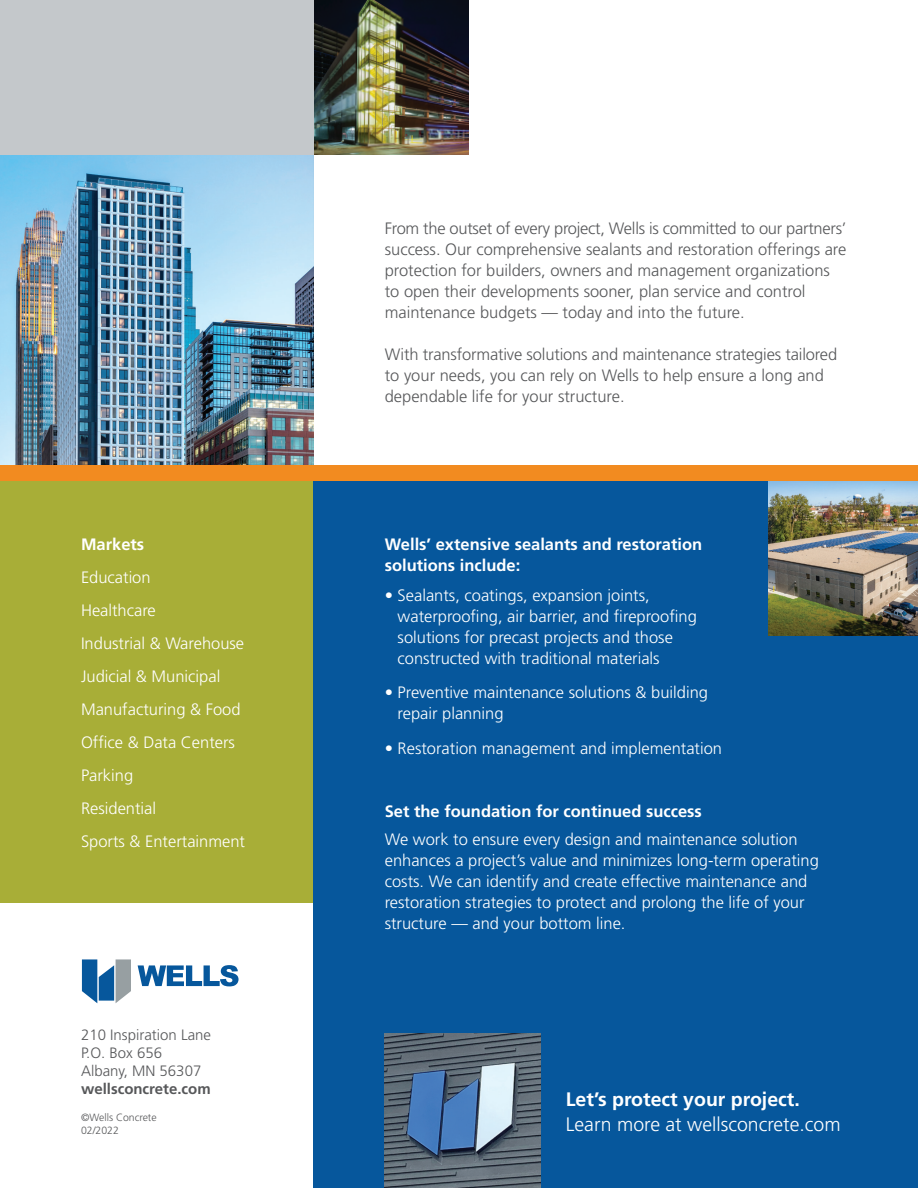
<style>
.page{position:relative;width:918px;height:1188px;background:#fff}
.page>*{position:absolute;margin:0;border:0;box-sizing:border-box;transform-origin:0 0}
.t1{font:300 19.5px "Frutiger";color:#fff}
.t2{font:700 19.5px "Frutiger";color:#fff}
.t3{font:300 16.5px/21px "Frutiger";color:#fff}
.t4{font:300 16.5px/21px "Frutiger";color:#57585a}
.t5{font:700 16.5px/21px "Frutiger";color:#fff}
.t6{font:300 15px/18px "Frutiger";color:#57585a}
.t7{font:700 15px "Frutiger";color:#57585a}
.t8{font:300 10.5px/13.5px "Frutiger";color:#57585a}
</style>
<div class="page">
<div style="left:0;top:481px;width:313px;height:421px;background:#a8ae37"></div>
<div style="left:313px;top:467px;width:605px;height:721px;background:#06579c"></div>
<img style="left:0;top:155px;width:313px;height:311px">
<img style="left:313px;top:0;width:156px;height:155px">
<img style="left:769px;top:481px;width:149px;height:155px">
<img style="left:385px;top:1033px;width:155px;height:155px">
<div style="left:0;top:466px;width:918px;height:15px;background:#f28b20"></div>
<div style="left:0;top:0;width:313px;height:155px;background:#c4c8cb"></div>
<svg style="left:82px;top:959px;width:49px;height:44px"></svg>
<svg style="left:138px;top:965px;width:101px;height:21px"></svg>
<p class="t5" style="left:81px;top:534px;width:65px">Markets</p>
<p class="t3" style="left:81px;top:561px;width:166px;line-height:33px">Education<br>Healthcare<br>Industrial &amp; Warehouse<br>Judicial &amp; Municipal<br>Manufacturing &amp; Food<br>Office &amp; Data Centers<br>Parking<br>Residential<br>Sports &amp; Entertainment</p>
<p class="t6" style="left:81px;top:1026px;width:132px">210 Inspiration Lane<br>P.O. Box 656<br>Albany, MN 56307</p>
<p class="t7" style="left:81px;top:1080px;width:131px">wellsconcrete.com</p>
<p class="t8" style="left:81px;top:1111px;width:77px">©Wells Concrete<br>02/2022</p>
<p class="t4" style="left:385px;top:218px;width:463px">From the outset of every project, Wells is committed to our partners’ success. Our comprehensive sealants and restoration offerings are protection for builders, owners and management organizations to open their developments sooner, plan service and control maintenance budgets — today and into the future.</p>
<p class="t4" style="left:385px;top:344px;width:454px">With transformative solutions and maintenance strategies tailored to your needs, you can rely on Wells to help ensure a long and dependable life for your structure.</p>
<p class="t5" style="left:385px;top:534px;width:319px">Wells’ extensive sealants and restoration solutions include:</p>
<p class="t3" style="left:398px;top:585px;width:301px;text-indent:-13px">• Sealants, coatings, expansion joints, waterproofing, air barrier, and fireproofing solutions for precast projects and those constructed with traditional materials</p>
<p class="t3" style="left:398px;top:682px;width:312px;text-indent:-13px">• Preventive maintenance solutions &amp; building repair planning</p>
<p class="t3" style="left:385px;top:738px;width:339px">• Restoration management and implementation</p>
<p class="t5" style="left:385px;top:801px;width:319px">Set the foundation for continued success</p>
<p class="t3" style="left:385px;top:828px;width:436px">We work to ensure every design and maintenance solution enhances a project’s value and minimizes long-term operating costs. We can identify and create effective maintenance and restoration strategies to protect and prolong the life of your structure — and your bottom line.</p>
<p class="t2" style="left:566px;top:1087px;width:236px">Let’s protect your project.</p>
<p class="t1" style="left:566px;top:1113px;width:276px">Learn more at wellsconcrete.com</p>
</div>
